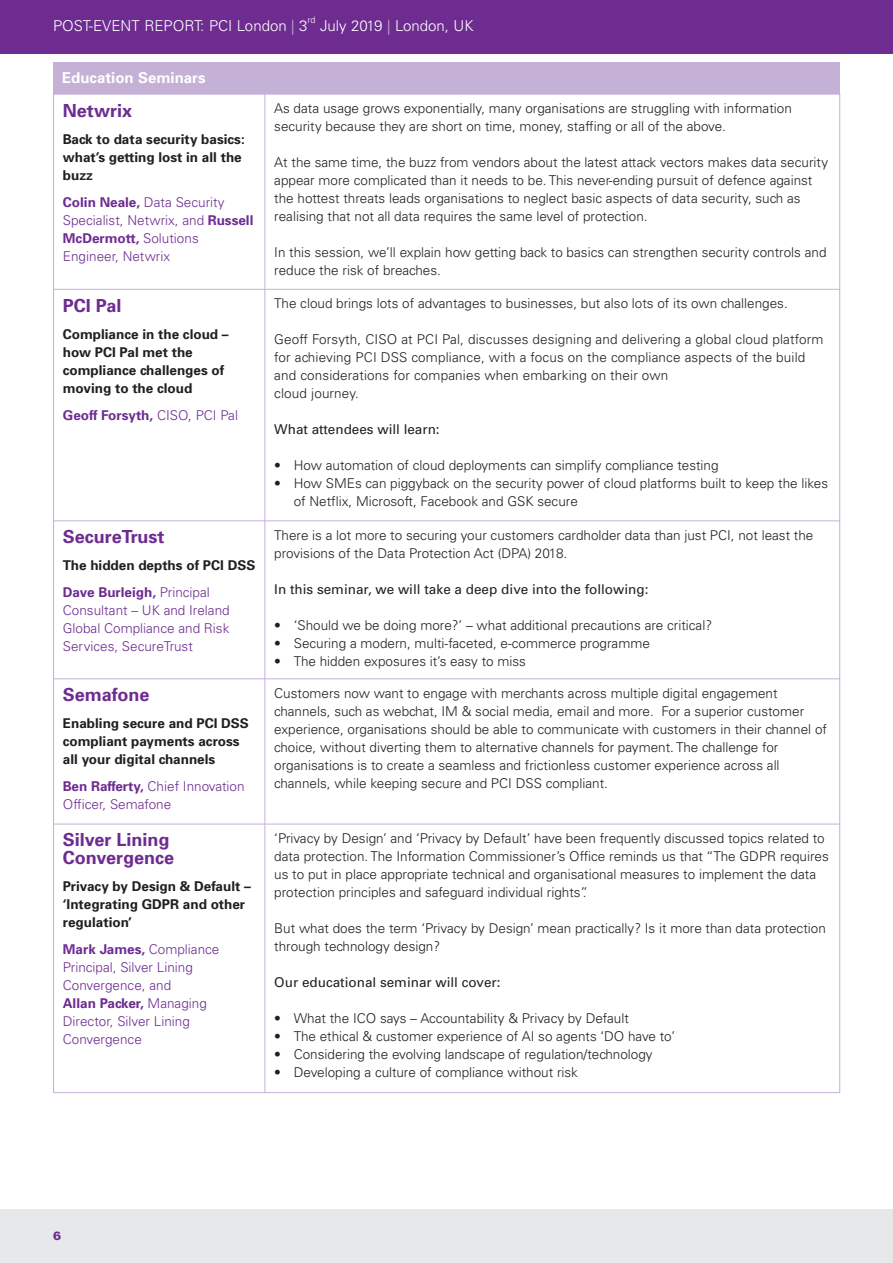
<style>
.page{position:relative;width:893px;height:1263px;background:#fff}
.page>*{position:absolute;margin:0;border:0;box-sizing:border-box;transform-origin:0 0}
.t1{font:700 18px/18px "Univers";color:#6e2c91}
.t2{font:300 15px "Univers";color:#fff}
.t3{font:700 15px "Univers";color:#fff}
.t4{font:300 13.5px/18px "Univers";color:#231f20}
.t5{font:300 13.5px/18px "Univers";color:#6e2c91}
.t6{font:700 13.5px/18px "Univers";color:#231f20}
.t7{font:13.5px "Univers";color:#231f20}
.t8{font:700 13.5px "Univers";color:#6e2c91}
.t9{font:900 12px "Univers";color:#6e2c91}
.t10{font:300 9px "Univers";color:#fff}
.s1{color:#c4b1d5}
.s2{font-weight:700}
.s3{font-weight:300}
.s4{color:#6e2c91}
.s5{font-weight:300;color:#6e2c91}
</style>
<div class="page">
<div style="left:0;top:0;width:893px;height:53px;background:#6e2c91"></div>
<div style="left:0;top:1210px;width:893px;height:53px;background:#e7e8e9"></div>
<div style="left:53px;top:62px;width:787px;height:33px;background:#c4b1d5"></div>
<hr style="left:53px;top:94px;width:1px;height:999px;background:#c4b1d5">
<hr style="left:265px;top:94px;width:1px;height:999px;background:#c4b1d5">
<hr style="left:839px;top:94px;width:1px;height:999px;background:#c4b1d5">
<hr style="left:53px;top:289px;width:787px;height:1px;background:#c4b1d5">
<hr style="left:53px;top:520px;width:787px;height:1px;background:#c4b1d5">
<hr style="left:53px;top:678px;width:787px;height:1px;background:#c4b1d5">
<hr style="left:53px;top:824px;width:787px;height:1px;background:#c4b1d5">
<hr style="left:53px;top:1092px;width:787px;height:1px;background:#c4b1d5">
<p class="t2" style="left:53px;top:20px;width:256px">POST-EVENT REPORT: PCI London <span class="s1">|</span> 3</p>
<p class="t10" style="left:308px;top:17px;width:10px">rd</p>
<p class="t2" style="left:320px;top:20px;width:155px">July 2019 <span class="s1">|</span> London, UK</p>
<p class="t3" style="left:62px;top:72px;width:145px">Education Seminars</p>
<h1 class="t1" style="left:63px;top:103px;width:71px">Netwrix</h1>
<p class="t6" style="left:63px;top:131px;width:183px">Back to data security basics: what’s getting lost in all the buzz</p>
<p class="t5" style="left:63px;top:194px;width:192px"><span class="s2">Colin Neale,</span> Data Security<br>Specialist, Netwrix, and <span class="s2">Russell<br>McDermott,</span> Solutions<br>Engineer, Netwrix</p>
<h1 class="t1" style="left:63px;top:298px;width:60px">PCI Pal</h1>
<p class="t6" style="left:63px;top:326px;width:167px">Compliance in the cloud – how PCI Pal met the compliance challenges of moving to the cloud</p>
<p class="t8" style="left:63px;top:410px;width:177px">Geoff Forsyth, <span class="s3">CISO, PCI Pal</span></p>
<h1 class="t1" style="left:63px;top:529px;width:103px">SecureTrust</h1>
<p class="t6" style="left:63px;top:553px;width:194px;line-height:27px">The hidden depths of PCI DSS<br><span class="s4">Dave Burleigh,</span> <span class="s5">Principal</span></p>
<p class="t5" style="left:63px;top:603px;width:168px;text-align:justify">Consultant – UK and Ireland Global Compliance and Risk Services, SecureTrust</p>
<h1 class="t1" style="left:63px;top:687px;width:88px">Semafone</h1>
<p class="t6" style="left:63px;top:716px;width:188px">Enabling secure and PCI DSS compliant payments across all your digital channels</p>
<p class="t5" style="left:63px;top:779px;width:183px"><span class="s2">Ben Rafferty,</span> Chief Innovation<br>Officer, Semafone</p>
<h1 class="t1" style="left:63px;top:833px;width:113px">Silver Lining<br>Convergence</h1>
<p class="t6" style="left:63px;top:879px;width:189px">Privacy by Design &amp; Default – ‘Integrating GDPR and other regulation’</p>
<p class="t5" style="left:63px;top:942px;width:158px"><span class="s2">Mark James,</span> Compliance<br>Principal, Silver Lining<br>Convergence, and<br><span class="s2">Allan Packer,</span> Managing<br>Director, Silver Lining<br>Convergence</p>
<p class="t4" style="left:274px;top:101px;width:519px">As data usage grows exponentially, many organisations are struggling with information security because they are short on time, money, staffing or all of the above.</p>
<p class="t4" style="left:274px;top:155px;width:555px">At the same time, the buzz from vendors about the latest attack vectors makes data security appear more complicated than it needs to be. This never-ending pursuit of defence against the hottest threats leads organisations to neglect basic aspects of data security, such as realising that not all data requires the same level of protection.</p>
<p class="t4" style="left:274px;top:245px;width:554px">In this session, we’ll explain how getting back to basics can strengthen security controls and reduce the risk of breaches.</p>
<p class="t4" style="left:274px;top:296px;width:515px">The cloud brings lots of advantages to businesses, but also lots of its own challenges.</p>
<p class="t4" style="left:274px;top:332px;width:551px">Geoff Forsyth, CISO at PCI Pal, discusses designing and delivering a global cloud platform for achieving PCI DSS compliance, with a focus on the compliance aspects of the build and considerations for companies when embarking on their own<br>cloud journey.</p>
<p class="t7" style="left:274px;top:425px;width:167px">What attendees will learn:</p>
<p class="t4" style="left:274px;top:458px;width:446px">• How automation of cloud deployments can simplify compliance testing</p>
<p class="t4" style="left:294px;top:476px;width:536px;text-indent:-19px">• How SMEs can piggyback on the security power of cloud platforms built to keep the likes of Netflix, Microsoft, Facebook and GSK secure</p>
<p class="t4" style="left:274px;top:527px;width:541px">There is a lot more to securing your customers cardholder data than just PCI, not least the provisions of the Data Protection Act (DPA) 2018.</p>
<p class="t7" style="left:274px;top:584px;width:376px">In this seminar, we will take a deep dive into the following:</p>
<p class="t4" style="left:274px;top:617px;width:439px">• ‘Should we be doing more?’ – what additional precautions are critical?</p>
<p class="t4" style="left:274px;top:635px;width:377px">• Securing a modern, multi-faceted, e-commerce programme</p>
<p class="t4" style="left:274px;top:653px;width:253px">• The hidden exposures it’s easy to miss</p>
<p class="t4" style="left:274px;top:685px;width:554px">Customers now want to engage with merchants across multiple digital engagement channels, such as webchat, IM &amp; social media, email and more. For a superior customer experience, organisations should be able to communicate with customers in their channel of choice, without diverting them to alternative channels for payment. The challenge for organisations is to create a seamless and frictionless customer experience across all channels, while keeping secure and PCI DSS compliant.</p>
<p class="t4" style="left:274px;top:830px;width:556px">‘Privacy by Design’ and ‘Privacy by Default’ have been frequently discussed topics related to data protection. The Information Commissioner’s Office reminds us that “The GDPR requires us to put in place appropriate technical and organisational measures to implement the data protection principles and safeguard individual rights”.</p>
<p class="t4" style="left:274px;top:920px;width:553px">But what does the term ‘Privacy by Design’ mean practically? Is it more than data protection through technology design?</p>
<p class="t7" style="left:274px;top:977px;width:228px">Our educational seminar will cover:</p>
<p class="t4" style="left:274px;top:1010px;width:356px">• What the ICO says – Accountability &amp; Privacy by Default</p>
<p class="t4" style="left:274px;top:1028px;width:402px">• The ethical &amp; customer experience of AI so agents ‘DO have to’</p>
<p class="t4" style="left:274px;top:1046px;width:380px">• Considering the evolving landscape of regulation/technology</p>
<p class="t4" style="left:274px;top:1064px;width:305px">• Developing a culture of compliance without risk</p>
<p class="t9" style="left:53px;top:1231px;width:10px">6</p>
</div>
